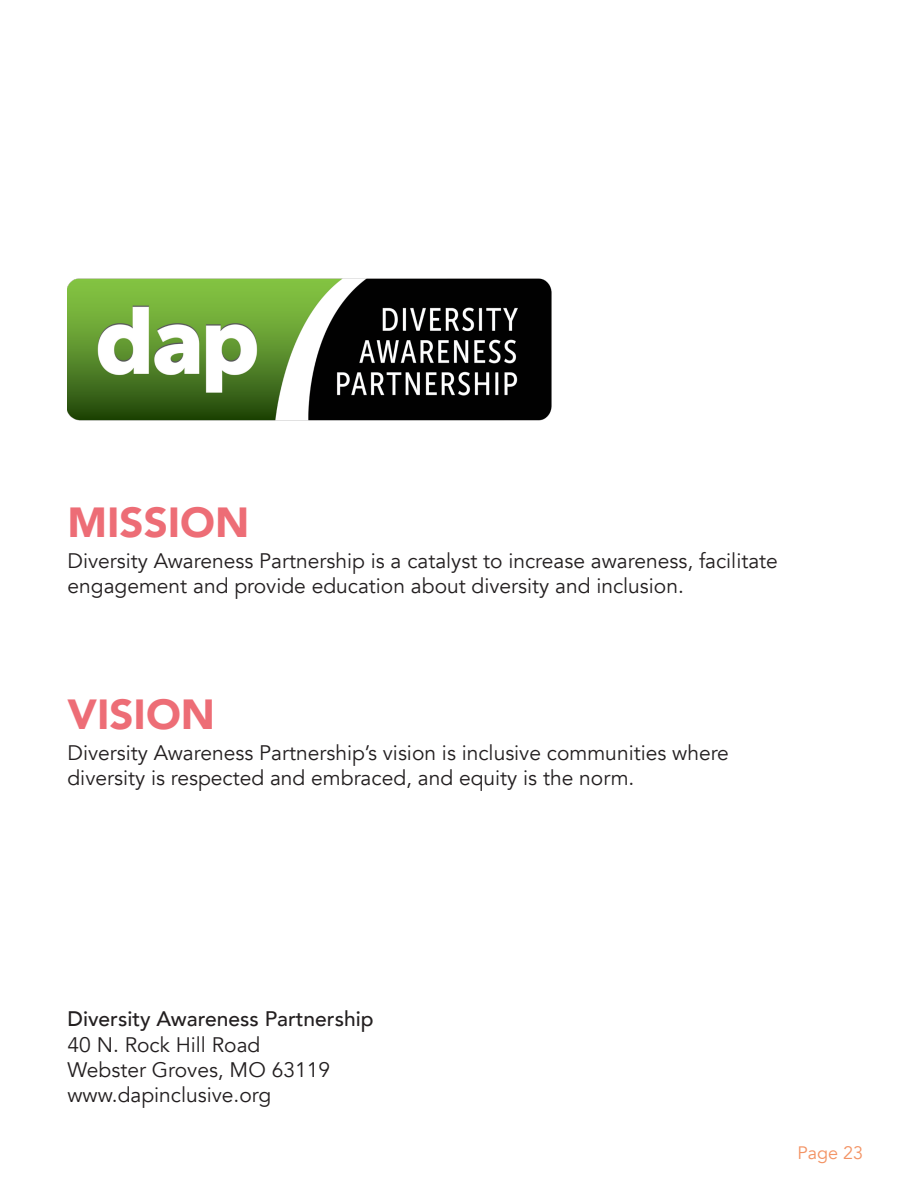
<style>
.page{position:relative;width:918px;height:1188px;background:#fff}
.page>*{position:absolute;margin:0;border:0;box-sizing:border-box;transform-origin:0 0}
.t1{font:900 42px "Avenir";color:#ed6d76}
.t2{font:21px/25.2px "Avenir";color:#231f20}
.t3{font:500 21px "Avenir";color:#231f20}
.t4{font:18px "Avenir";color:#f39364}
</style>
<div class="page">
<img style="left:68px;top:278px;width:484px;height:142px">
<p class="t1" style="left:68px;top:486px;width:183px">MISSION</p>
<p class="t2" style="left:68px;top:549px;width:712px">Diversity Awareness Partnership is a catalyst to increase awareness, facilitate engagement and provide education about diversity and inclusion.</p>
<p class="t1" style="left:68px;top:678px;width:149px">VISION</p>
<p class="t2" style="left:68px;top:741px;width:663px">Diversity Awareness Partnership’s vision is inclusive communities where diversity is respected and embraced, and equity is the norm.</p>
<p class="t3" style="left:68px;top:1001px;width:308px">Diversity Awareness Partnership</p>
<p class="t2" style="left:68px;top:1032px;width:194px">40 N. Rock Hill Road</p>
<p class="t2" style="left:68px;top:1057px;width:264px">Webster Groves, MO 63119</p>
<p class="t2" style="left:68px;top:1083px;width:205px">www.dapinclusive.org</p>
<p class="t4" style="left:797px;top:1142px;width:67px">Page 23</p>
</div>
